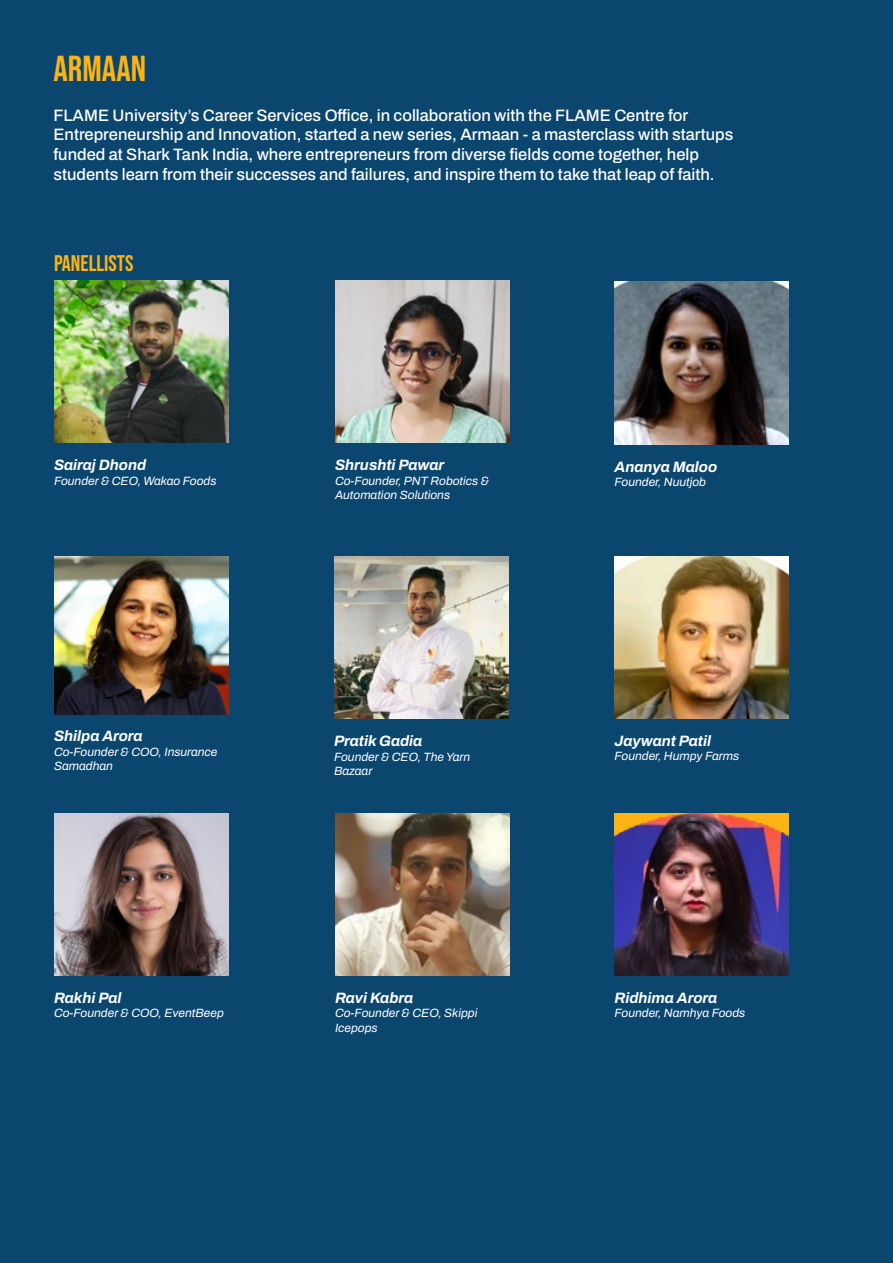
<style>
.page{position:relative;width:893px;height:1263px;background:#0b466f}
.page>*{position:absolute;margin:0;border:0;box-sizing:border-box;transform-origin:0 0}
.t1{font:36px "Bebas Neue";color:#fcb415}
.t2{font:22.5px "Bebas Neue";color:#fcb415}
.t3{font:500 16.5px/19.8px "Archivo";color:#fff}
.t4{font:italic 700 15px "Archivo";color:#fff}
.t5{font:italic 12px/14.4px "Archivo";color:#fff}
</style>
<div class="page">
<img style="left:54px;top:280px;width:174px;height:163px">
<img style="left:54px;top:813px;width:174px;height:162px">
<img style="left:614px;top:282px;width:175px;height:162px">
<img style="left:614px;top:556px;width:175px;height:162px">
<img style="left:54px;top:557px;width:174px;height:157px">
<img style="left:335px;top:280px;width:174px;height:163px">
<img style="left:335px;top:813px;width:174px;height:162px">
<img style="left:614px;top:813px;width:175px;height:162px">
<img style="left:334px;top:557px;width:174px;height:162px">
<h1 class="t1" style="left:53px;top:48px;width:94px">ARMAAN</h1>
<p class="t3" style="left:53px;top:105px;width:681px">FLAME University’s Career Services Office, in collaboration with the FLAME Centre for Entrepreneurship and Innovation, started a new series, Armaan - a masterclass with startups funded at Shark Tank India, where entrepreneurs from diverse fields come together, help students learn from their successes and failures, and inspire them to take that leap of faith.</p>
<h2 class="t2" style="left:54px;top:250px;width:81px">PANELLISTS</h2>
<p class="t4" style="left:54px;top:454px;width:94px">Sairaj Dhond</p>
<p class="t5" style="left:54px;top:473px;width:164px">Founder &amp; CEO, Wakao Foods</p>
<p class="t4" style="left:335px;top:454px;width:111px">Shrushti Pawar</p>
<p class="t5" style="left:335px;top:473px;width:156px">Co-Founder, PNT Robotics &amp;<br>Automation Solutions</p>
<p class="t4" style="left:614px;top:455px;width:104px">Ananya Maloo</p>
<p class="t5" style="left:614px;top:475px;width:93px">Founder, Nuutjob</p>
<p class="t4" style="left:54px;top:725px;width:90px">Shilpa Arora</p>
<p class="t5" style="left:54px;top:744px;width:165px">Co-Founder &amp; COO, Insurance<br>Samadhan</p>
<p class="t4" style="left:334px;top:730px;width:90px">Pratik Gadia</p>
<p class="t5" style="left:334px;top:749px;width:138px">Founder &amp; CEO, The Yarn<br>Bazaar</p>
<p class="t4" style="left:614px;top:730px;width:98px">Jaywant Patil</p>
<p class="t5" style="left:614px;top:749px;width:126px">Founder, Humpy Farms</p>
<p class="t4" style="left:54px;top:986px;width:69px">Rakhi Pal</p>
<p class="t5" style="left:54px;top:1006px;width:171px">Co-Founder &amp; COO, EventBeep</p>
<p class="t4" style="left:335px;top:986px;width:80px">Ravi Kabra</p>
<p class="t5" style="left:335px;top:1006px;width:144px">Co-Founder &amp; CEO, Skippi<br>Icepops</p>
<p class="t4" style="left:614px;top:986px;width:104px">Ridhima Arora</p>
<p class="t5" style="left:614px;top:1006px;width:132px">Founder, Namhya Foods</p>
</div>
